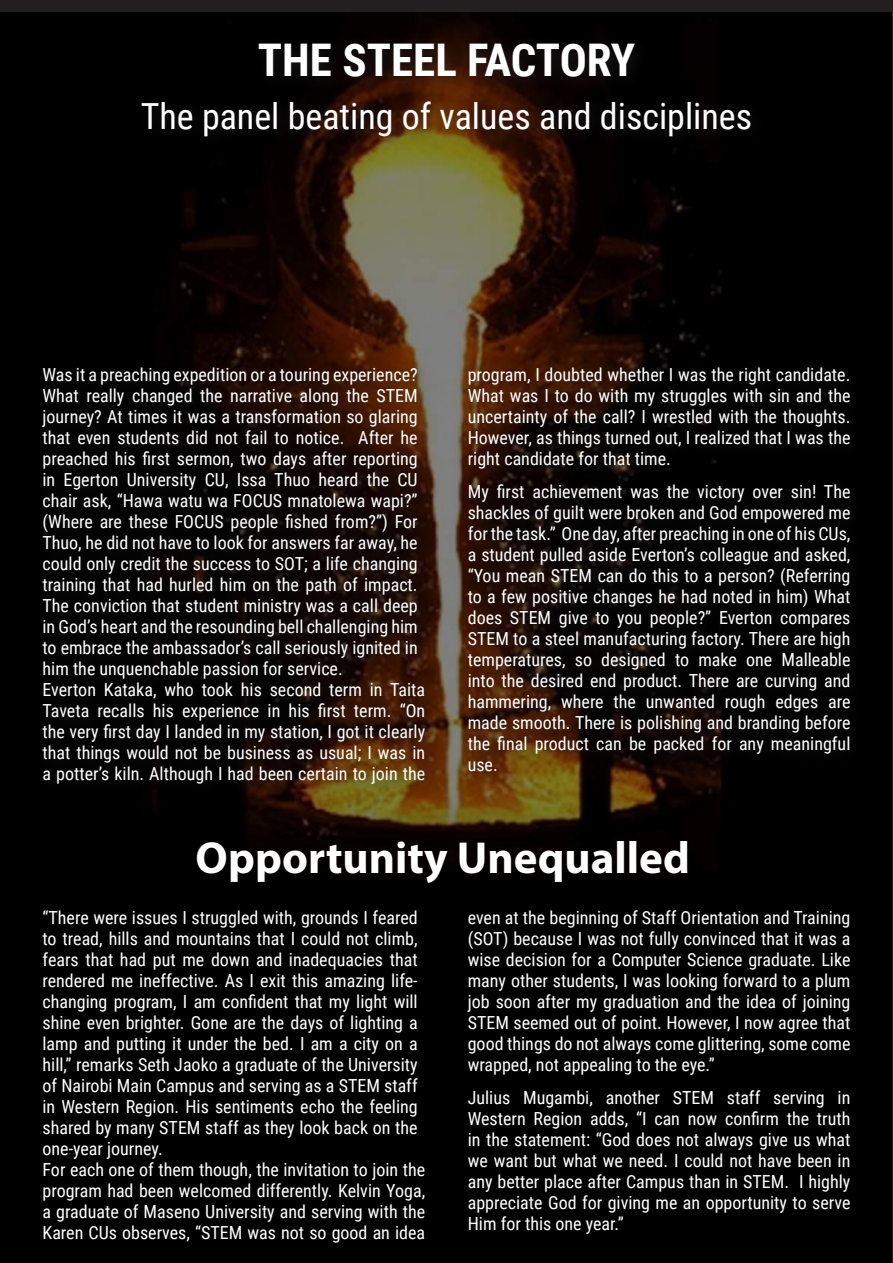
<style>
.page{position:relative;width:893px;height:1263px;background:#000}
.page>*{position:absolute;margin:0;border:0;box-sizing:border-box;transform-origin:0 0}
.t1{font:700 45px "Myriad Pro";color:#fff}
.t2{font:700 45px "Roboto Condensed";color:#fff}
.t3{font:36px "Roboto Condensed";color:#fff}
.t4{font:18px/21px "Roboto Condensed";color:#fff;text-align:justify}
</style>
<div class="page">
<div style="left:32px;top:34px;width:834px;height:766px;background:#231f20;opacity:.75"></div>
<h1 class="t2" style="left:258px;top:29px;width:379px">THE STEEL FACTORY</h1>
<h2 class="t3" style="left:141px;top:91px;width:613px">The panel beating of values and disciplines</h2>
<p class="t4" style="left:43px;top:363px;width:384px;text-align:left">Was it a preaching expedition or a touring experience?<br>What really changed the narrative along the STEM journey? At times it was a transformation so glaring that even students did not fail to notice. After he preached his first sermon, two days after reporting in Egerton University CU, Issa Thuo heard the CU chair ask, “Hawa watu wa FOCUS mnatolewa wapi?” (Where are these FOCUS people fished from?”) For Thuo, he did not have to look for answers far away, he could only credit the success to SOT; a life changing training that had hurled him on the path of impact.<br>The conviction that student ministry was a call deep in God’s heart and the resounding bell challenging him to embrace the ambassador’s call seriously ignited in him the unquenchable passion for service.<br>Everton Kataka, who took his second term in Taita Taveta recalls his experience in his first term. “On the very first day I landed in my station, I got it clearly that things would not be business as usual; I was in a potter’s kiln. Although I had been certain to join the</p>
<p class="t4" style="left:468px;top:363px;width:384px">program, I doubted whether I was the right candidate.<br>What was I to do with my struggles with sin and the uncertainty of the call? I wrestled with the thoughts.<br>However, as things turned out, I realized that I was the right candidate for that time.</p>
<p class="t4" style="left:468px;top:480px;width:384px">My first achievement was the victory over sin! The shackles of guilt were broken and God empowered me for the task.” One day, after preaching in one of his CUs, a student pulled aside Everton’s colleague and asked, “You mean STEM can do this to a person? (Referring to a few positive changes he had noted in him) What does STEM give to you people?” Everton compares STEM to a steel manufacturing factory. There are high temperatures, so designed to make one Malleable into the desired end product. There are curving and hammering, where the unwanted rough edges are made smooth. There is polishing and branding before the final product can be packed for any meaningful use.</p>
<h1 class="t1" style="left:196px;top:828px;width:496px">Opportunity Unequalled</h1>
<p class="t4" style="left:43px;top:906px;width:384px;text-align:left">“There were issues I struggled with, grounds I feared to tread, hills and mountains that I could not climb, fears that had put me down and inadequacies that rendered me ineffective. As I exit this amazing life&shy;changing program, I am confident that my light will shine even brighter. Gone are the days of lighting a lamp and putting it under the bed. I am a city on a hill,” remarks Seth Jaoko a graduate of the University of Nairobi Main Campus and serving as a STEM staff in Western Region. His sentiments echo the feeling shared by many STEM staff as they look back on the one-year journey.<br>For each one of them though, the invitation to join the program had been welcomed differently. Kelvin Yoga, a graduate of Maseno University and serving with the Karen CUs observes, “STEM was not so good an idea</p>
<p class="t4" style="left:468px;top:906px;width:384px">even at the beginning of Staff Orientation and Training (SOT) because I was not fully convinced that it was a wise decision for a Computer Science graduate. Like many other students, I was looking forward to a plum job soon after my graduation and the idea of joining STEM seemed out of point. However, I now agree that good things do not always come glittering, some come wrapped, not appealing to the eye.”</p>
<p class="t4" style="left:468px;top:1086px;width:384px">Julius Mugambi, another STEM staff serving in Western Region adds, “I can now confirm the truth in the statement: “God does not always give us what we want but what we need. I could not have been in any better place after Campus than in STEM. I highly appreciate God for giving me an opportunity to serve Him for this one year.”</p>
</div>
